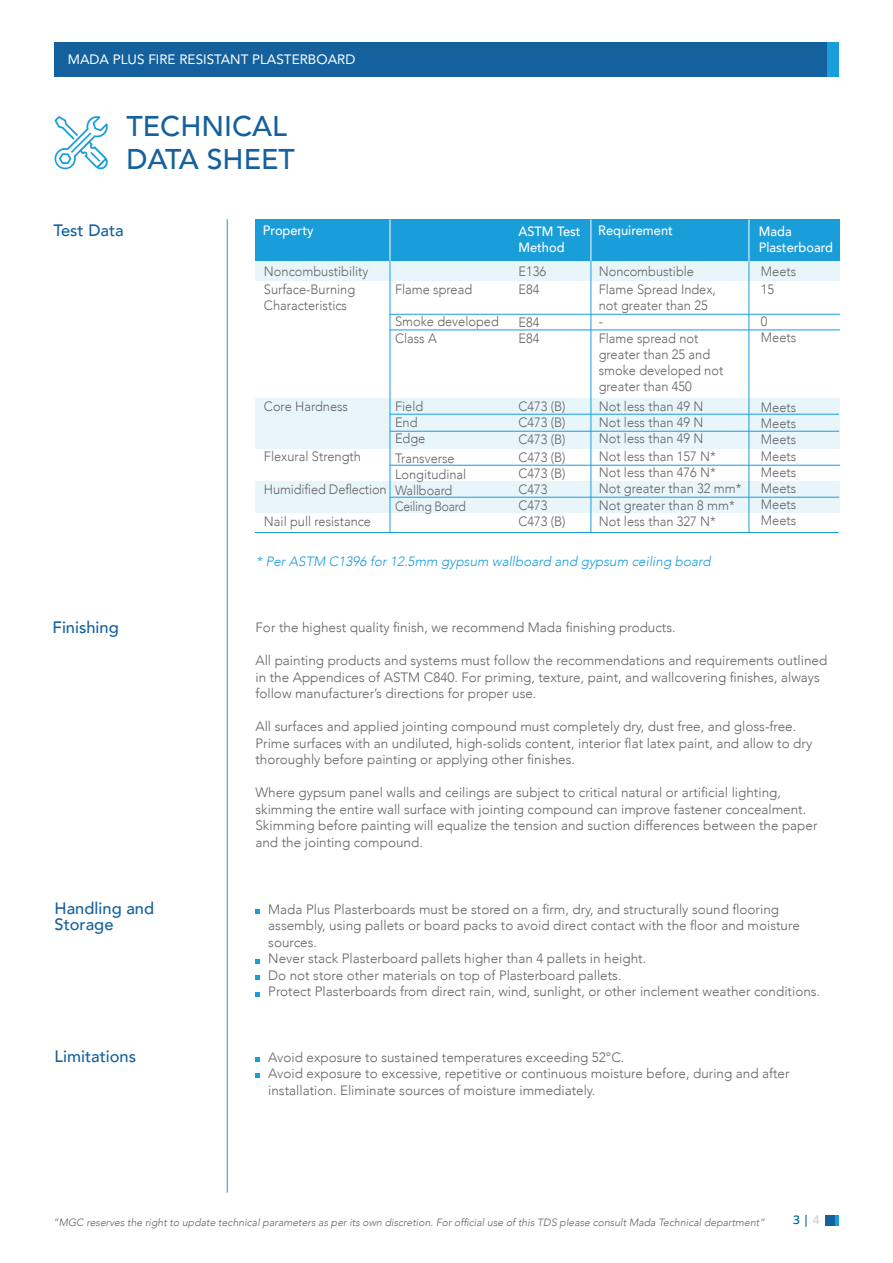
<style>
.page{position:relative;width:893px;height:1263px;background:#fff}
.page>*{position:absolute;margin:0;border:0;box-sizing:border-box;transform-origin:0 0}
.t1{font:500 28.5px/33px "Avenir";color:#15619d}
.t2{font:500 16.5px/16.5px "Avenir";color:#15619d}
.t3{font:300 13.5px/16.5px "Avenir";color:#636366}
.t4{font:300 13.5px/16.2px "Avenir";color:#636366;scale:.95 1}
.t5{font:italic 300 13.5px "Avenir";color:#199eda}
.t6{font:500 13.5px "Avenir";color:#fff;scale:.95 1}
.t7{font:13.5px "Avenir LT Std";color:#fff}
.t8{font:600 12px "Open Sans";color:#006893}
.t9{font:italic 300 10.5px "Avenir";color:#636366}
.s1{color:#d1d2d4}
</style>
<div class="page">
<div style="left:826px;top:1215px;width:10px;height:11px;background:#15619d"></div>
<svg style="left:836px;top:1215px;width:3px;height:11px"></svg>
<svg style="left:54px;top:116px;width:54px;height:53px"></svg>
<svg style="left:71px;top:132px;width:20px;height:21px"></svg>
<svg style="left:90px;top:152px;width:10px;height:10px"></svg>
<hr style="left:227px;top:219px;width:1px;height:974px;background:#199eda">
<svg style="left:255px;top:909px;width:5px;height:5px"></svg>
<svg style="left:255px;top:959px;width:5px;height:4px"></svg>
<svg style="left:255px;top:975px;width:5px;height:5px"></svg>
<svg style="left:255px;top:992px;width:5px;height:4px"></svg>
<svg style="left:255px;top:1057px;width:5px;height:5px"></svg>
<svg style="left:255px;top:1074px;width:5px;height:4px"></svg>
<div style="left:54px;top:43px;width:773px;height:34px;background:#15619d"></div>
<div style="left:827px;top:43px;width:12px;height:34px;background:#199eda"></div>
<div style="left:255px;top:219px;width:585px;height:41px;background:#199eda"></div>
<div style="left:255px;top:260px;width:585px;height:21px;background:#e8f5fb"></div>
<div style="left:255px;top:398px;width:585px;height:51px;background:#e8f5fb"></div>
<div style="left:255px;top:481px;width:585px;height:32px;background:#e8f5fb"></div>
<hr style="left:390px;top:314px;width:450px;height:1px;background:#199eda">
<hr style="left:390px;top:330px;width:450px;height:1px;background:#199eda">
<hr style="left:390px;top:465px;width:450px;height:1px;background:#199eda">
<hr style="left:390px;top:431px;width:449px;height:1px;background:#199eda">
<hr style="left:390px;top:414px;width:449px;height:1px;background:#199eda">
<hr style="left:390px;top:497px;width:449px;height:1px;background:#199eda">
<hr style="left:390px;top:219px;width:1px;height:43px;background:#fff">
<hr style="left:390px;top:261px;width:1px;height:272px;background:#199eda">
<hr style="left:591px;top:219px;width:1px;height:43px;background:#fff">
<hr style="left:591px;top:261px;width:1px;height:272px;background:#199eda">
<hr style="left:749px;top:219px;width:1px;height:43px;background:#fff">
<hr style="left:749px;top:261px;width:1px;height:272px;background:#199eda">
<hr style="left:255px;top:532px;width:584px;height:1px;background:#199eda">
<p class="t7" style="left:68px;top:52px;width:289px">MADA PLUS FIRE RESISTANT PLASTERBOARD</p>
<h1 class="t1" style="left:126px;top:108px;width:170px">TECHNICAL<br>DATA SHEET</h1>
<p class="t2" style="left:54px;top:221px;width:72px">Test Data</p>
<p class="t6" style="left:263px;top:219px;width:55px">Property</p>
<p class="t4" style="left:264px;top:262px;width:112px;line-height:18px">Noncombustibility<br>Surface-Burning</p>
<p class="t4" style="left:264px;top:297px;width:89px">Characteristics</p>
<p class="t4" style="left:395px;top:281px;width:83px">Flame spread</p>
<p class="t4" style="left:395px;top:314px;width:111px">Smoke developed<br>Class A</p>
<p class="t4" style="left:264px;top:398px;width:90px">Core Hardness</p>
<p class="t4" style="left:264px;top:449px;width:104px">Flexural Strength</p>
<p class="t4" style="left:264px;top:481px;width:131px">Humidified Deflection</p>
<p class="t4" style="left:264px;top:513px;width:114px">Nail pull resistance</p>
<p class="t4" style="left:395px;top:398px;width:34px">Field<br>End<br>Edge</p>
<p class="t4" style="left:395px;top:450px;width:77px">Transverse<br>Longitudinal<br>Wallboard<br>Ceiling Board</p>
<p class="t6" style="left:518px;top:220px;width:67px">ASTM Test</p>
<p class="t6" style="left:518px;top:236px;width:50px">Method</p>
<p class="t4" style="left:518px;top:263px;width:31px;line-height:18px">E136<br>E84</p>
<p class="t4" style="left:518px;top:314px;width:24px">E84<br>E84</p>
<p class="t4" style="left:518px;top:398px;width:51px;text-align:justify">C473 (B( C473 (B( C473 (B(</p>
<p class="t4" style="left:518px;top:449px;width:51px">C473 (B(<br>C473 (B(<br>C473<br>C473<br>C473 (B(</p>
<p class="t6" style="left:598px;top:219px;width:80px">Requirement</p>
<p class="t4" style="left:599px;top:262px;width:125px;line-height:18px">Noncombustible<br>Flame Spread Index,</p>
<p class="t4" style="left:599px;top:297px;width:133px">not greater than 25<br>-<br>Flame spread not greater than 25 and smoke developed not greater than 450</p>
<p class="t4" style="left:599px;top:398px;width:112px;text-align:justify">Not less than 49 N Not less than 49 N Not less than 49 N</p>
<p class="t4" style="left:599px;top:448px;width:152px">Not less than 157 N*<br>Not less than 476 N*<br>Not greater than 32 mm*<br>Not greater than 8 mm*<br>Not less than 327 N*</p>
<p class="t5" style="left:256px;top:553px;width:456px">* Per ASTM C1396 for 12.5mm gypsum wallboard and gypsum ceiling board</p>
<p class="t6" style="left:759px;top:219px;width:36px">Mada</p>
<p class="t6" style="left:759px;top:236px;width:80px">Plasterboard</p>
<p class="t4" style="left:761px;top:262px;width:39px;line-height:18px">Meets<br>15</p>
<p class="t4" style="left:761px;top:313px;width:39px">0<br>Meets</p>
<p class="t4" style="left:761px;top:399px;width:39px;text-align:justify">Meets Meets Meets Meets Meets Meets Meets Meets</p>
<p class="t2" style="left:53px;top:618px;width:68px">Finishing</p>
<p class="t3" style="left:255px;top:619px;width:422px">For the highest quality finish, we recommend Mada finishing products.</p>
<p class="t3" style="left:255px;top:652px;width:573px">All painting products and systems must follow the recommendations and requirements outlined in the Appendices of ASTM C840. For priming, texture, paint, and wallcovering finishes, always follow manufacturers’ directions for proper use.</p>
<p class="t3" style="left:255px;top:718px;width:558px">All surfaces and applied jointing compound must completely dry, dust free, and gloss-free.<br>Prime surfaces with an undiluted, high-solids content, interior flat latex paint, and allow to dry thoroughly before painting or applying other finishes.</p>
<p class="t3" style="left:255px;top:784px;width:564px">Where gypsum panel walls and ceilings are subject to critical natural or artificial lighting, skimming the entire wall surface with jointing compound can improve fastener concealment.<br>Skimming before painting will equalize the tension and suction differences between the paper and the jointing compound.</p>
<p class="t2" style="left:55px;top:899px;width:101px">Handling and<br>Storage</p>
<p class="t3" style="left:268px;top:901px;width:553px">Mada Plus Plasterboards must be stored on a firm, dry, and structurally sound flooring assembly, using pallets or board packs to avoid direct contact with the floor and moisture sources.<br>Never stack Plasterboard pallets higher than 4 pallets in height.<br>Do not store other materials on top of Plasterboard pallets.<br>Protect Plasterboards from direct rain, wind, sunlight, or other inclement weather conditions.</p>
<p class="t2" style="left:55px;top:1047px;width:83px">Limitations</p>
<p class="t3" style="left:268px;top:1049px;width:358px">Avoid exposure to sustained temperatures exceeding 52°C.</p>
<p class="t3" style="left:268px;top:1065px;width:523px">Avoid exposure to excessive, repetitive or continuous moisture before, during and after installation. Eliminate sources of moisture immediately.</p>
<p class="t9" style="left:53px;top:1216px;width:713px">“MGC reserves the right to update technical parameters as per its own discretion. For official use of this TDS please consult Mada Technical department“</p>
<p class="t8" style="left:793px;top:1212px;width:28px"><span class="s1">4</span>|3</p>
</div>
